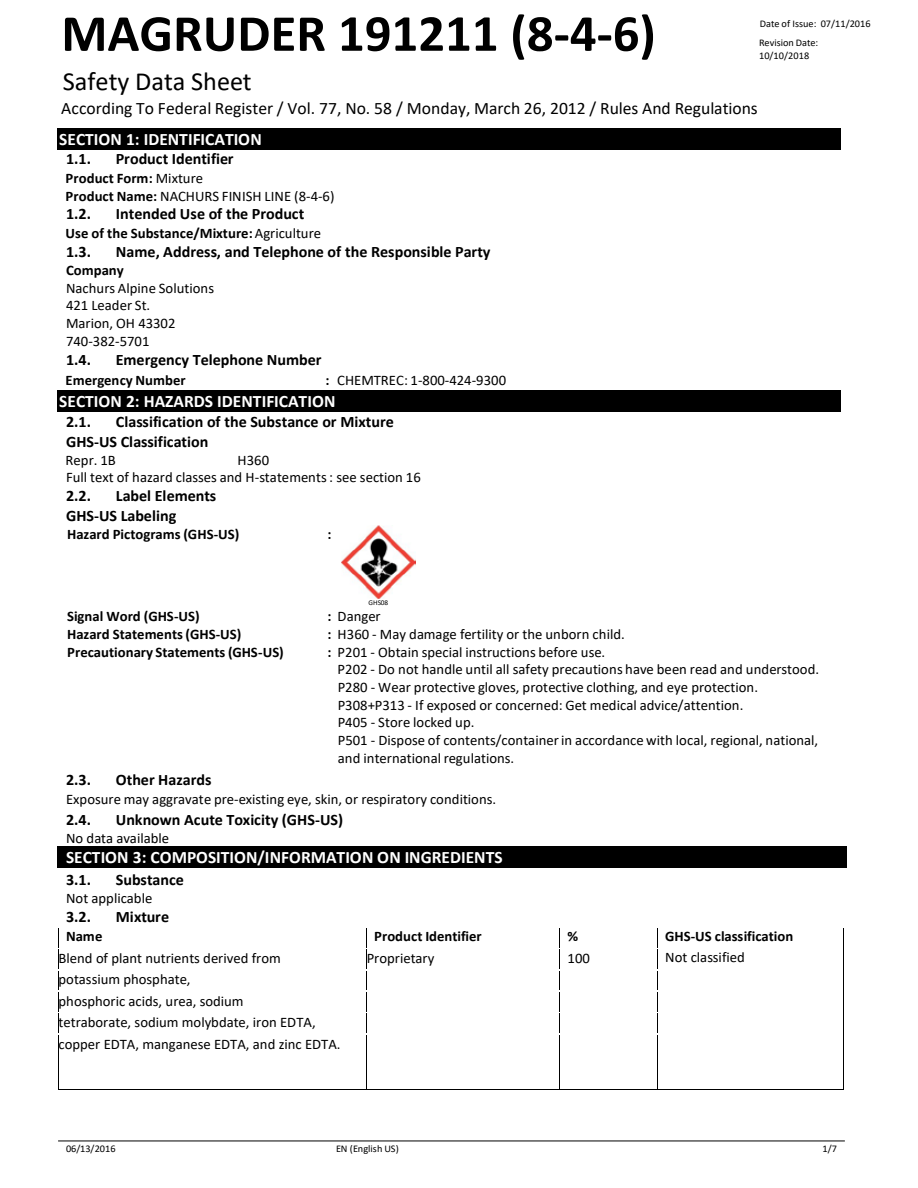
<style>
.page{position:relative;width:918px;height:1188px;background:#fff}
.page>*{position:absolute;margin:0;border:0;box-sizing:border-box;transform-origin:0 0}
.t1{font:700 52.35px "Calibri";color:#000}
.t2{font:26.25px "Calibri";color:#000}
.t3{font:700 17.4px "Calibri";color:#fff}
.t4{font:17.4px "Calibri";color:#000}
.t5{font:700 15.9px/19.8px "Calibri";color:#000}
.t6{font:14.55px/17.7px "Calibri";color:#000}
.t7{font:700 14.55px "Calibri";color:#000}
.t8{font:10.2px/12.3px "Calibri";color:#000}
.t9{font:7.2px "Calibri";letter-spacing:-.005em;color:#000}
.s1{font-weight:700}
.s2{font-weight:400}
</style>
<div class="page">
<hr style="left:58px;top:1141px;width:787px;height:1px;background:#000">
<img style="left:342px;top:525px;width:73px;height:73px">
<div style="left:57px;top:128px;width:783px;height:22px;background:#000"></div>
<div style="left:57px;top:391px;width:783px;height:21px;background:#000"></div>
<div style="left:57px;top:847px;width:789px;height:21px;background:#000"></div>
<svg style="left:58px;top:928px;width:1px;height:105px"></svg>
<svg style="left:366px;top:928px;width:1px;height:105px"></svg>
<svg style="left:657px;top:928px;width:1px;height:105px"></svg>
<svg style="left:843px;top:928px;width:1px;height:107px"></svg>
<hr style="left:58px;top:1035px;width:1px;height:54px;background:#000">
<hr style="left:59px;top:1089px;width:307px;height:1px;background:#000">
<hr style="left:366px;top:1035px;width:1px;height:54px;background:#000">
<hr style="left:367px;top:1089px;width:193px;height:1px;background:#000">
<hr style="left:560px;top:1035px;width:1px;height:54px;background:#000">
<hr style="left:560px;top:1089px;width:97px;height:1px;background:#000">
<hr style="left:657px;top:1035px;width:1px;height:54px;background:#000">
<hr style="left:658px;top:1089px;width:185px;height:1px;background:#000">
<hr style="left:843px;top:1035px;width:1px;height:54px;background:#000">
<h1 class="t1" style="left:61px;top:1px;width:596px">MAGRUDER 191211 (8-4-6)</h1>
<h2 class="t2" style="left:63px;top:64px;width:190px">Safety Data Sheet</h2>
<p class="t4" style="left:61px;top:96px;width:698px">According To Federal Register / Vol. 77, No. 58 / Monday, March 26, 2012 / Rules And Regulations</p>
<p class="t8" style="left:760px;top:17px;width:112px">Date of Issue: 07/11/2016</p>
<p class="t8" style="left:759px;top:37px;width:61px">Revision Date:<br>10/10/2018</p>
<p class="t3" style="left:59px;top:127px;width:204px">SECTION 1: IDENTIFICATION</p>
<p class="t5" style="left:66px;top:149px;width:27px">1.1.</p>
<p class="t5" style="left:116px;top:149px;width:119px">Product Identifier</p>
<p class="t6" style="left:66px;top:169px;width:270px"><span class="s1">Product Form:</span> Mixture<br><span class="s1">Product Name:</span> NACHURS FINISH LINE (8-4-6)</p>
<p class="t5" style="left:66px;top:204px;width:27px">1.2.</p>
<p class="t5" style="left:116px;top:204px;width:190px">Intended Use of the Product</p>
<p class="t7" style="left:66px;top:223px;width:257px">Use of the Substance/Mixture: <span class="s2">Agriculture</span></p>
<p class="t5" style="left:66px;top:241px;width:27px">1.3.</p>
<p class="t5" style="left:116px;top:241px;width:376px">Name, Address, and Telephone of the Responsible Party</p>
<p class="t7" style="left:66px;top:260px;width:59px">Company</p>
<p class="t6" style="left:66px;top:279px;width:150px">Nachurs Alpine Solutions<br>421 Leader St.<br>Marion, OH 43302<br>740-382-5701</p>
<p class="t5" style="left:66px;top:349px;width:27px">1.4.</p>
<p class="t5" style="left:116px;top:349px;width:207px">Emergency Telephone Number</p>
<p class="t7" style="left:66px;top:370px;width:122px">Emergency Number</p>
<p class="t6" style="left:326px;top:371px;width:182px"><span class="s1">:</span> CHEMTREC: 1-800-424-9300</p>
<p class="t3" style="left:59px;top:389px;width:278px">SECTION 2: HAZARDS IDENTIFICATION</p>
<p class="t5" style="left:66px;top:411px;width:27px">2.1.</p>
<p class="t5" style="left:66px;top:411px;width:329px;text-indent:50px">Classification of the Substance or Mixture<br>GHS-US Classification</p>
<p class="t6" style="left:66px;top:451px;width:52px">Repr. 1B</p>
<p class="t6" style="left:66px;top:451px;width:356px;text-indent:172px">H360<br>Full text of hazard classes and H-statements : see section 16</p>
<p class="t5" style="left:66px;top:486px;width:27px">2.2.</p>
<p class="t5" style="left:66px;top:486px;width:152px;text-indent:50px">Label Elements<br>GHS-US Labeling</p>
<p class="t7" style="left:67px;top:524px;width:174px">Hazard Pictograms (GHS-US)</p>
<p class="t7" style="left:328px;top:524px;width:6px">:</p>
<p class="t9" style="left:368px;top:598px;width:21px">GHS08</p>
<p class="t7" style="left:67px;top:606px;width:134px">Signal Word (GHS-US)</p>
<p class="t6" style="left:328px;top:607px;width:55px"><span class="s1">:</span> Danger</p>
<p class="t7" style="left:67px;top:624px;width:176px">Hazard Statements (GHS-US)</p>
<p class="t6" style="left:328px;top:625px;width:299px"><span class="s1">:</span> H360 - May damage fertility or the unborn child.</p>
<p class="t7" style="left:67px;top:641px;width:218px">Precautionary Statements (GHS-US)</p>
<p class="t6" style="left:338px;top:642px;width:483px;text-indent:-10px"><span class="s1">:</span> P201 - Obtain special instructions before use.<br>P202 - Do not handle until all safety precautions have been read and understood.<br>P280 - Wear protective gloves, protective clothing, and eye protection.<br>P308+P313 - If exposed or concerned: Get medical advice/attention.<br>P405 - Store locked up.<br>P501 - Dispose of contents/container in accordance with local, regional, national, and international regulations.</p>
<p class="t5" style="left:66px;top:770px;width:27px">2.3.</p>
<p class="t5" style="left:116px;top:770px;width:97px">Other Hazards</p>
<p class="t6" style="left:66px;top:790px;width:432px">Exposure may aggravate pre-existing eye, skin, or respiratory conditions.</p>
<p class="t5" style="left:66px;top:809px;width:27px">2.4.</p>
<p class="t5" style="left:116px;top:809px;width:229px">Unknown Acute Toxicity (GHS-US)</p>
<p class="t6" style="left:66px;top:829px;width:105px">No data available</p>
<p class="t3" style="left:66px;top:845px;width:438px">SECTION 3: COMPOSITION/INFORMATION ON INGREDIENTS</p>
<p class="t5" style="left:66px;top:869px;width:27px">3.1.</p>
<p class="t5" style="left:116px;top:869px;width:70px">Substance</p>
<p class="t6" style="left:66px;top:889px;width:88px">Not applicable</p>
<p class="t5" style="left:66px;top:906px;width:27px">3.2.</p>
<p class="t5" style="left:116px;top:906px;width:55px">Mixture</p>
<p class="t7" style="left:66px;top:926px;width:38px">Name</p>
<p class="t7" style="left:374px;top:926px;width:109px">Product Identifier</p>
<p class="t7" style="left:568px;top:926px;width:12px">%</p>
<p class="t7" style="left:665px;top:926px;width:130px">GHS-US classification</p>
<p class="t6" style="left:59px;top:949px;width:224px">Blend of plant nutrients derived from</p>
<p class="t6" style="left:367px;top:949px;width:69px">Proprietary</p>
<p class="t6" style="left:568px;top:949px;width:24px">100</p>
<p class="t6" style="left:665px;top:948px;width:81px">Not classified</p>
<p class="t6" style="left:59px;top:969px;width:284px;line-height:21.5px">potassium phosphate,<br>phosphoric acids, urea, sodium<br>tetraborate, sodium molybdate, iron EDTA, copper EDTA, manganese EDTA, and zinc EDTA.</p>
<p class="t8" style="left:66px;top:1142px;width:51px">06/13/2016</p>
<p class="t8" style="left:336px;top:1142px;width:64px">EN (English US)</p>
<p class="t8" style="left:823px;top:1143px;width:16px">1/7</p>
</div>
